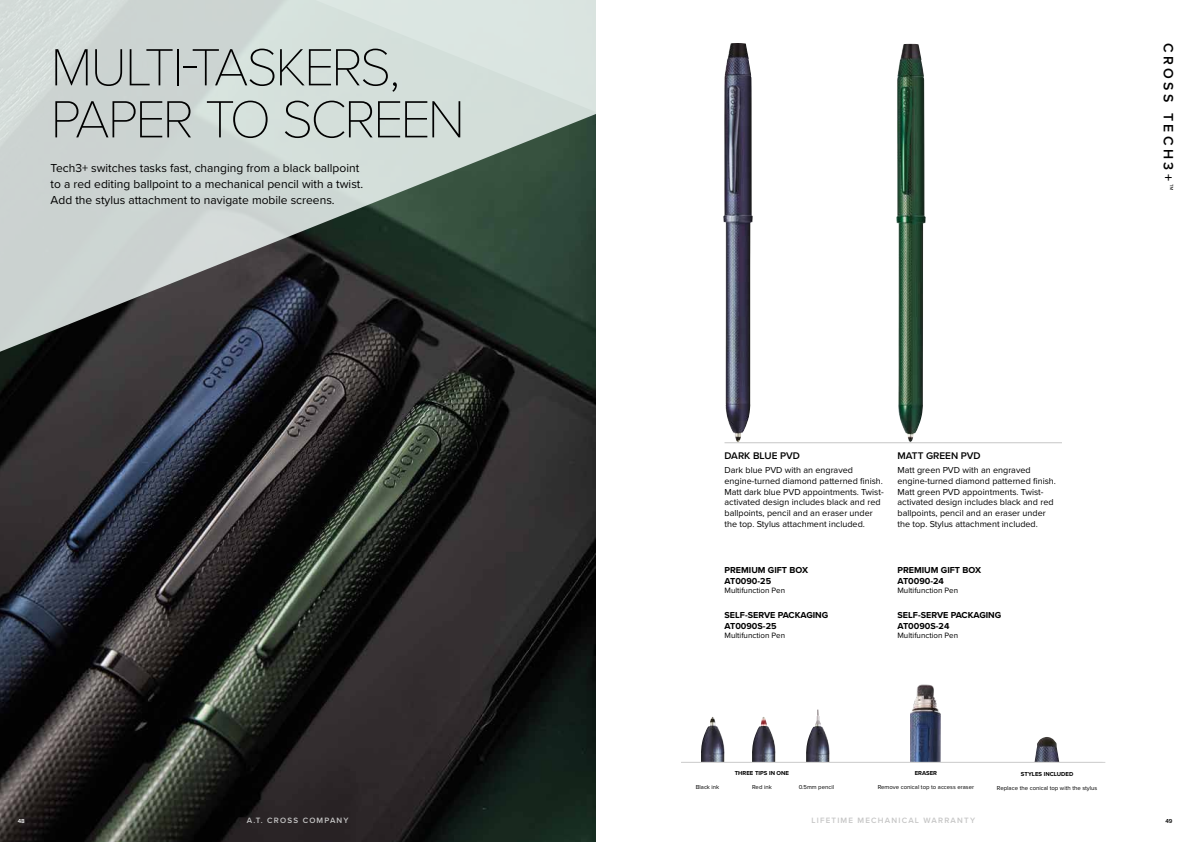
<style>
.page{position:relative;width:1191px;height:842px;background:#fff}
.page>*{position:absolute;margin:0;border:0;box-sizing:border-box;transform-origin:0 0}
.t1{font:100 54.2px/52px "Proxima Nova T";letter-spacing:-.05em;color:#000}
.t2{font:600 14px "Proxima Nova";letter-spacing:.25em;color:#000}
.t3{font:12px/16px "Proxima Nova";color:#000}
.t4{font:600 10px "Proxima Nova";color:#000}
.t5{font:9px/10.8px "Proxima Nova";color:#000}
.t6{font:700 9px/10.8px "Proxima Nova";color:#000}
.t7{font:8px "Proxima Nova";color:#000}
.t8{font:600 8px "Proxima Nova";letter-spacing:.15em;color:#c6c6c6}
.t9{font:6px "Proxima Nova";color:#000}
.t10{font:700 6px "Proxima Nova";color:#000}
.t11{font:600 6px "Proxima Nova";color:#fff}
.t12{font:600 6px "Proxima Nova";color:#000}
.s1{font-weight:400}
</style>
<div class="page">
<img style="left:0;top:0;width:596px;height:842px">
<img style="left:815px;top:709px;width:6px;height:15px">
<img style="left:701px;top:717px;width:24px;height:45px">
<img style="left:806px;top:724px;width:24px;height:38px">
<img style="left:752px;top:726px;width:23px;height:36px">
<svg style="left:760px;top:717px;width:7px;height:9px"></svg>
<img style="left:911px;top:684px;width:30px;height:78px">
<img style="left:1034px;top:737px;width:25px;height:25px">
<hr style="left:681px;top:762px;width:424px;height:1px;background:#d2d2d2">
<img style="left:896px;top:44px;width:30px;height:398px">
<img style="left:723px;top:43px;width:29px;height:399px">
<hr style="left:724px;top:442px;width:338px;height:1px;background:#c6c6c6">
<svg style="left:0;top:0;width:595px;height:574px;background:#737978"></svg>
<h1 class="t1" style="left:51px;top:38px;width:416px">MULTI-TASKERS,<br>PAPER TO SCREEN</h1>
<h3 class="t3" style="left:51px;top:160px;width:314px">Tech3+ switches tasks fast, changing from a black ballpoint to a red editing ballpoint to a mechanical pencil with a twist.<br>Add the stylus attachment to navigate mobile screens.</h3>
<h2 class="t2" style="left:1179px;top:43px;width:149px;rotate:90deg">CROSS TECH3+<span class="s1">™</span></h2>
<p class="t4" style="left:724px;top:449px;width:77px">DARK BLUE PVD</p>
<p class="t5" style="left:724px;top:464px;width:161px">Dark blue PVD with an engraved engine-turned diamond patterned finish.<br>Matt dark blue PVD appointments. Twist&shy;activated design includes black and red ballpoints, pencil and an eraser under the top. Stylus attachment included.</p>
<p class="t6" style="left:724px;top:564px;width:85px">PREMIUM GIFT BOX<br>AT0090-25</p>
<p class="t7" style="left:724px;top:585px;width:62px">Multifunction Pen</p>
<p class="t6" style="left:724px;top:609px;width:105px">SELF-SERVE PACKAGING<br>AT0090S-25</p>
<p class="t7" style="left:724px;top:630px;width:62px">Multifunction Pen</p>
<p class="t4" style="left:897px;top:449px;width:85px">MATT GREEN PVD</p>
<p class="t5" style="left:897px;top:464px;width:160px">Matt green PVD with an engraved engine-turned diamond patterned finish.<br>Matt green PVD appointments. Twist&shy;activated design includes black and red ballpoints, pencil and an eraser under the top. Stylus attachment included.</p>
<p class="t6" style="left:897px;top:564px;width:85px">PREMIUM GIFT BOX<br>AT0090-24</p>
<p class="t7" style="left:897px;top:585px;width:62px">Multifunction Pen</p>
<p class="t6" style="left:897px;top:609px;width:105px">SELF-SERVE PACKAGING<br>AT0090S-24</p>
<p class="t7" style="left:897px;top:630px;width:62px">Multifunction Pen</p>
<p class="t10" style="left:734px;top:769px;width:56px">THREE TIPS IN ONE</p>
<p class="t9" style="left:695px;top:783px;width:25px">Black ink</p>
<p class="t9" style="left:752px;top:783px;width:21px">Red ink</p>
<p class="t9" style="left:798px;top:783px;width:37px">0.5mm pencil</p>
<p class="t10" style="left:914px;top:769px;width:24px">ERASER</p>
<p class="t10" style="left:1021px;top:769px;width:54px">STYLES INCLUDED</p>
<p class="t9" style="left:997px;top:784px;width:102px">Replace the conical top with the stylus</p>
<p class="t9" style="left:877px;top:783px;width:98px">Remove conical top to access eraser</p>
<p class="t11" style="left:18px;top:816px;width:9px">48</p>
<p class="t8" style="left:247px;top:814px;width:103px">A.T. CROSS COMPANY</p>
<p class="t8" style="left:811px;top:814px;width:165px">LIFETIME MECHANICAL WARRANTY</p>
<p class="t12" style="left:1165px;top:816px;width:9px">49</p>
</div>
